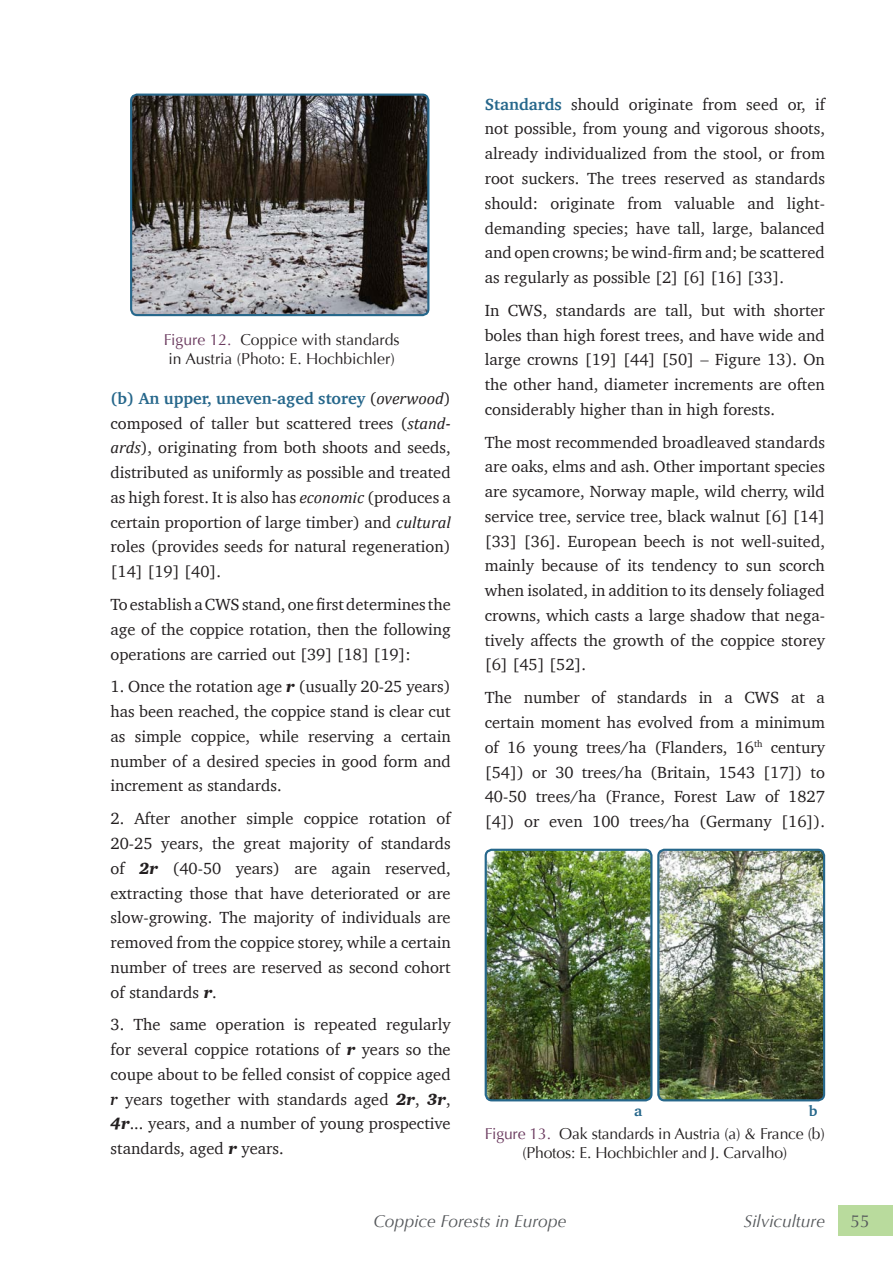
<style>
.page{position:relative;width:893px;height:1263px;background:#fff}
.page>*{position:absolute;margin:0;border:0;box-sizing:border-box;transform-origin:0 0}
.t1{font:italic 17.25px "Optima";color:#55585b}
.t2{font:17.25px "Optima";color:#55585b}
.t3{font:16.5px/24.8px "Charter";color:#231f20;text-align:justify}
.t4{font:15.75px/19.5px "Optima";letter-spacing:-.01em;color:#231f20;text-align:center}
.t5{font:700 15px "Charter";color:#26678b}
.s1{color:#69385d}
.s2{font-weight:700;color:#26678b}
.s3{font-family:"Cambria";font-style:italic}
.s4{font-weight:900;font-style:italic}
.s5{font-weight:700;font-style:italic}
</style>
<div class="page">
<img style="left:131px;top:95px;width:297px;height:220px">
<div style="left:130px;top:94px;width:299px;height:222px;border:2px solid #26678b;border-radius:6px"></div>
<img style="left:486px;top:850px;width:165px;height:250px">
<div style="left:485px;top:849px;width:167px;height:252px;border:2px solid #26678b;border-radius:6px"></div>
<img style="left:660px;top:850px;width:164px;height:250px">
<div style="left:657px;top:849px;width:168px;height:252px;border:2px solid #26678b;border-radius:6px"></div>
<div style="left:839px;top:1205px;width:54px;height:31px;background:#b9db9d"></div>
<p class="t4" style="left:164px;top:330px;width:238px"><span class="s1">Figure 12.</span> Coppice with standards in Austria (Photo: E. Hochbichler)</p>
<p class="t3" style="left:111px;top:386px;width:342px"><span class="s2">(b) An upper, uneven-aged storey</span> (<span class="s3">overwood</span>) composed of taller but scattered trees (<span class="s3">stand&shy;ards</span>), originating from both shoots and seeds, distributed as uniformly as possible and treated as high forest. It is also has <span class="s3">economic</span> (produces a certain proportion of large timber) and <span class="s3">cultural </span>roles (provides seeds for natural regeneration) [14] [19] [40].</p>
<p class="t3" style="left:111px;top:592px;width:342px">To establish a CWS stand, one first determines the age of the coppice rotation, then the following operations are carried out [39] [18] [19]:</p>
<p class="t3" style="left:111px;top:674px;width:342px">1. Once the rotation age <span class="s4">r</span> (usually 20-25 years) has been reached, the coppice stand is clear cut as simple coppice, while reserving a certain number of a desired species in good form and increment as standards.</p>
<p class="t3" style="left:111px;top:806px;width:342px">2. After another simple coppice rotation of 20-25 years, the great majority of standards of <span class="s4">2r</span> (40-50 years) are again reserved, extracting those that have deteriorated or are slow-growing. The majority of individuals are removed from the coppice storey, while a certain number of trees are reserved as second cohort of standards <span class="s4">r</span>.</p>
<p class="t3" style="left:111px;top:1012px;width:342px">3. The same operation is repeated regularly for several coppice rotations of <span class="s4">r</span> years so the coupe about to be felled consist of coppice aged <span class="s5">r</span> years together with standards aged <span class="s4">2r</span>, <span class="s4">3r</span>, <span class="s4">4r</span>... years, and a number of young prospective standards, aged <span class="s4">r</span> years.</p>
<p class="t3" style="left:485px;top:91px;width:342px"><span class="s2">Standards</span> should originate from seed or, if not possible, from young and vigorous shoots, already individualized from the stool, or from root suckers. The trees reserved as standards should: originate from valuable and light&shy;demanding species; have tall, large, balanced and open crowns; be wind-firm and; be scattered as regularly as possible [2] [6] [16] [33].</p>
<p class="t3" style="left:485px;top:298px;width:342px">In CWS, standards are tall, but with shorter boles than high forest trees, and have wide and large crowns [19] [44] [50] – Figure 13). On the other hand, diameter increments are often considerably higher than in high forests.</p>
<p class="t3" style="left:485px;top:429px;width:342px">The most recommended broadleaved standards are oaks, elms and ash. Other important species are sycamore, Norway maple, wild cherry, wild service tree, service tree, black walnut [6] [14] [33] [36]. European beech is not well-suited, mainly because of its tendency to sun scorch when isolated, in addition to its densely foliaged crowns, which casts a large shadow that nega&shy;tively affects the growth of the coppice storey [6] [45] [52].</p>
<p class="t3" style="left:485px;top:685px;width:342px">The number of standards in a CWS at a certain moment has evolved from a minimum of 16 young trees/ha (Flanders, 16<sup>th</sup> century [54]) or 30 trees/ha (Britain, 1543 [17]) to 40-50 trees/ha (France, Forest Law of 1827 [4]) or even 100 trees/ha (Germany [16]).</p>
<p class="t5" style="left:634px;top:1098px;width:10px">a</p>
<p class="t5" style="left:809px;top:1098px;width:10px">b</p>
<p class="t4" style="left:485px;top:1124px;width:342px"><span class="s1">Figure 13.</span> Oak standards in Austria (a) &amp; France (b) (Photos: E. Hochbichler and J. Carvalho)</p>
<p class="t1" style="left:373px;top:1211px;width:194px">Coppice Forests in Europe</p>
<p class="t1" style="left:744px;top:1211px;width:83px">Silviculture</p>
<p class="t2" style="left:850px;top:1211px;width:21px">55</p>
</div>
